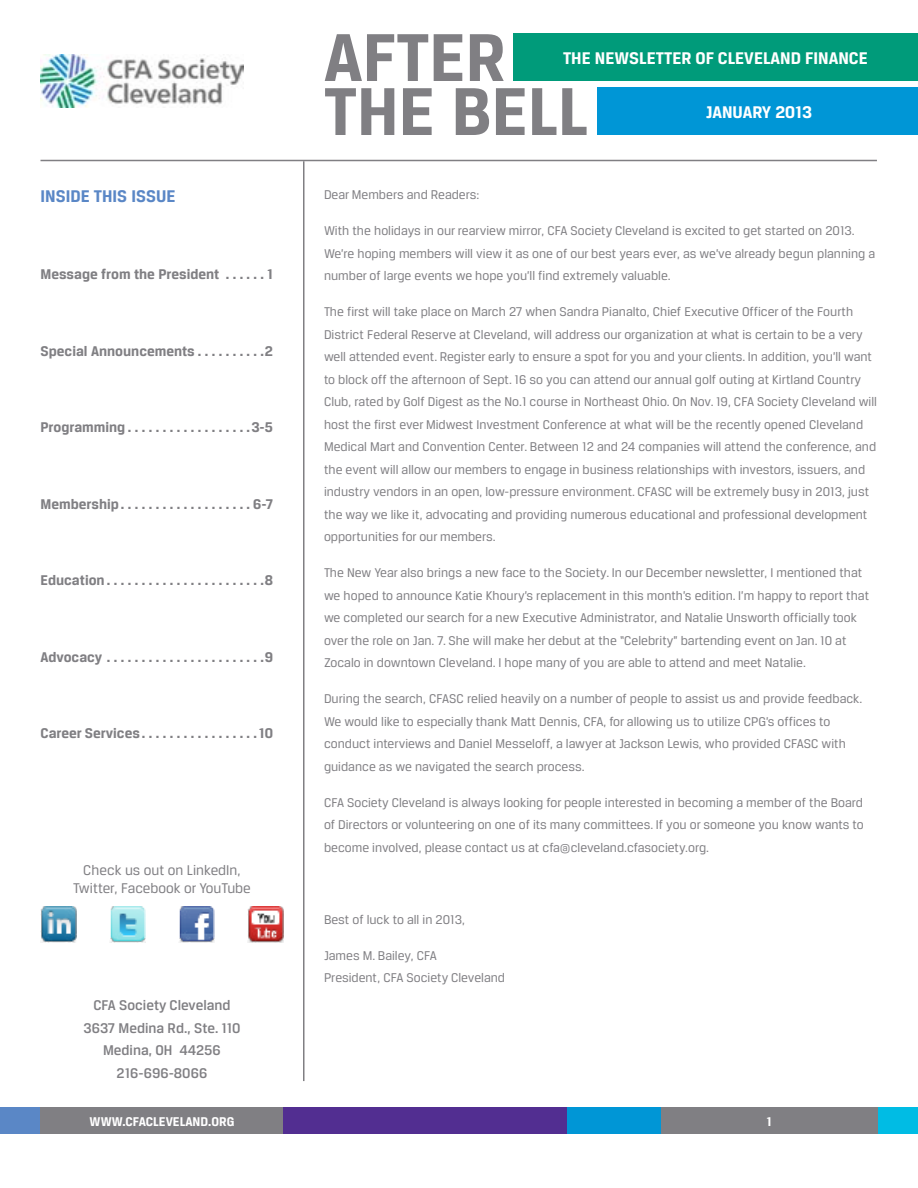
<style>
.page{position:relative;width:918px;height:1188px;background:#fff}
.page>*{position:absolute;margin:0;border:0;box-sizing:border-box;transform-origin:0 0}
.t1{font:700 72px/54px "CFA Breuer Text";color:#807f83}
.t2{font:700 18px "CFA Breuer Text";color:#fff}
.t3{font:700 18px "CFA Breuer Text";color:#5a87c6}
.t4{font:700 15px "CFA Breuer Text";color:#807f83}
.t5{font:500 15px/22.5px "CFA Breuer Text";color:#807f83;text-align:center}
.t6{font:15px/18px "CFA Breuer Text";color:#807f83;text-align:center}
.t7{font:13.5px/22.5px "CFA Breuer Text";color:#807f83}
.t8{font:700 13.5px "CFA Breuer Text";color:#fff}
</style>
<div class="page">
<hr style="left:303px;top:161px;width:1px;height:920px;background:#807f83">
<hr style="left:40px;top:160px;width:837px;height:1px;background:#807f83">
<div style="left:513px;top:34px;width:405px;height:47px;background:#009b7a"></div>
<div style="left:597px;top:88px;width:321px;height:47px;background:#0096d6"></div>
<div style="left:0;top:1107px;width:40px;height:27px;background:#5a87c6"></div>
<div style="left:284px;top:1107px;width:283px;height:27px;background:#522e91"></div>
<div style="left:567px;top:1107px;width:94px;height:27px;background:#0096d6"></div>
<div style="left:878px;top:1107px;width:40px;height:27px;background:#00bce4"></div>
<div style="left:661px;top:1107px;width:217px;height:27px;background:#807f83"></div>
<div style="left:40px;top:1107px;width:244px;height:27px;background:#807f83"></div>
<img style="left:41px;top:54px;width:203px;height:54px">
<img style="left:40px;top:907px;width:36px;height:36px">
<img style="left:110px;top:907px;width:36px;height:36px">
<img style="left:179px;top:907px;width:35px;height:36px">
<img style="left:248px;top:907px;width:36px;height:36px">
<h2 class="t3" style="left:40px;top:186px;width:137px">Inside this Issue</h2>
<p class="t4" style="left:40px;top:266px;width:234px">Message from the President . . . . . 1</p>
<p class="t4" style="left:40px;top:342px;width:234px">Special Announcements . . . . . . . . . 2</p>
<p class="t4" style="left:41px;top:419px;width:234px">Programming . . . . . . . . . . . . . . . . . 3-5</p>
<p class="t4" style="left:41px;top:495px;width:234px">Membership . . . . . . . . . . . . . . . . . . 6-7</p>
<p class="t4" style="left:41px;top:572px;width:234px">Education . . . . . . . . . . . . . . . . . . . . . . 8</p>
<p class="t4" style="left:41px;top:648px;width:234px">Advocacy . . . . . . . . . . . . . . . . . . . . . . 9</p>
<p class="t4" style="left:41px;top:725px;width:234px">Career Services . . . . . . . . . . . . . . . . 10</p>
<p class="t6" style="left:73px;top:861px;width:179px">Check us out on LinkedIn,<br>Twitter, Facebook or YouTube</p>
<p class="t5" style="left:83px;top:994px;width:159px">CFA Society Cleveland<br>3637 Medina Rd., Ste. 110<br>Medina, OH 44256<br>216-696-8066</p>
<h1 class="t1" style="left:324px;top:29px;width:266px">After the Bell</h1>
<h2 class="t2" style="left:563px;top:48px;width:306px">The Newsletter of Cleveland Finance</h2>
<h2 class="t2" style="left:706px;top:102px;width:107px">january 2013</h2>
<p class="t7" style="left:324px;top:183px;width:157px">Dear Members and Readers:</p>
<p class="t7" style="left:324px;top:219px;width:553px">With the holidays in our rearview mirror, CFA Society Cleveland is excited to get started on 2013.<br>We’re hoping members will view it as one of our best years ever, as we’ve already begun planning a number of large events we hope you’ll find extremely valuable.</p>
<p class="t7" style="left:324px;top:300px;width:555px">The first will take place on March 27 when Sandra Pianalto, Chief Executive Officer of the Fourth District Federal Reserve at Cleveland, will address our organization at what is certain to be a very well attended event. Register early to ensure a spot for you and your clients. In addition, you’ll want to block off the afternoon of Sept. 16 so you can attend our annual golf outing at Kirtland Country Club, rated by Golf Digest as the No.1 course in Northeast Ohio. On Nov. 19, CFA Society Cleveland will host the first ever Midwest Investment Conference at what will be the recently opened Cleveland Medical Mart and Convention Center. Between 12 and 24 companies will attend the conference, and the event will allow our members to engage in business relationships with investors, issuers, and industry vendors in an open, low-pressure environment. CFASC will be extremely busy in 2013, just the way we like it, advocating and providing numerous educational and professional development opportunities for our members.</p>
<p class="t7" style="left:324px;top:561px;width:547px">The New Year also brings a new face to the Society. In our December newsletter, I mentioned that we hoped to announce Katie Khoury’s replacement in this month’s edition. I’m happy to report that we completed our search for a new Executive Administrator, and Natalie Unsworth officially took over the role on Jan. 7. She will make her debut at the “Celebrity” bartending event on Jan. 10 at Zocalo in downtown Cleveland. I hope many of you are able to attend and meet Natalie.</p>
<p class="t7" style="left:324px;top:687px;width:540px">During the search, CFASC relied heavily on a number of people to assist us and provide feedback.<br>We would like to especially thank Matt Dennis, CFA, for allowing us to utilize CPG’s offices to conduct interviews and Daniel Messeloff, a lawyer at Jackson Lewis, who provided CFASC with guidance as we navigated the search process.</p>
<p class="t7" style="left:324px;top:791px;width:541px;text-align:justify">CFA Society Cleveland is always looking for people interested in becoming a member of the Board of Directors or volunteering on one of its many committees. If you or someone you know wants to become involved, please contact us at cfa@cleveland.cfasociety.org.</p>
<p class="t7" style="left:324px;top:908px;width:143px">Best of luck to all in 2013,</p>
<p class="t7" style="left:324px;top:944px;width:183px">James M. Bailey, CFA<br>President, CFA Society Cleveland</p>
<p class="t8" style="left:90px;top:1114px;width:146px">www.cfacleveland.org</p>
<p class="t8" style="left:767px;top:1114px;width:7px">1</p>
</div>
